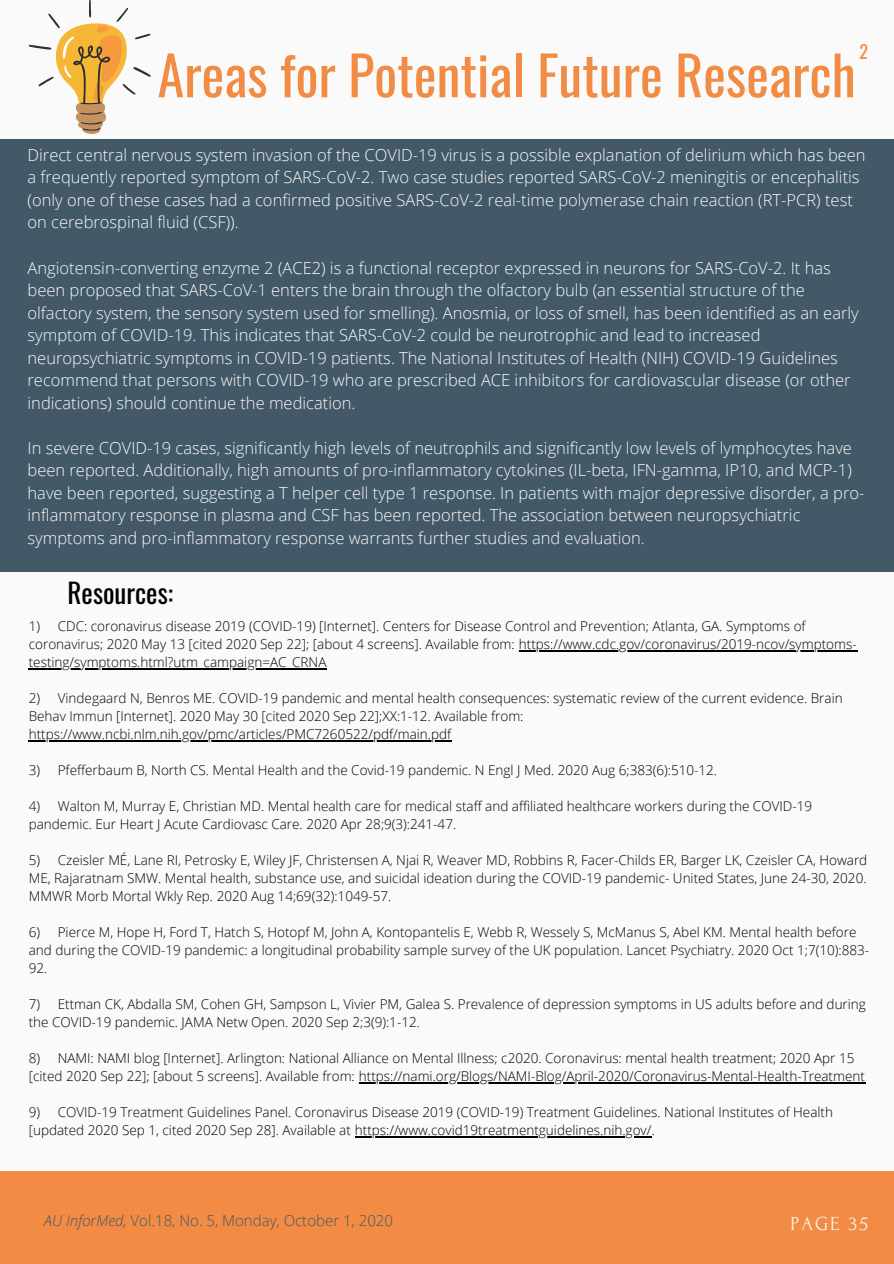
<style>
.page{position:relative;width:894px;height:1264px;background:#fff}
.page>*{position:absolute;margin:0;border:0;box-sizing:border-box;transform-origin:0 0}
.t1{font:54px "Oswald";color:#f28b43}
.t2{font:27px "Oswald";color:#000}
.t3{font:19.8px "Forum";letter-spacing:.1em;color:#fafafa}
.t4{font:18px "Oswald";color:#f28b43}
.t5{font:300 16.5px/22.5px "Open Sans";color:#fafafa}
.t6{font:300 15px "Open Sans";color:#435967}
.t7{font:300 13.5px/18px "Open Sans";color:#000}
.s1{font-style:italic}
</style>
<div class="page">
<div style="left:0;top:0;width:893px;height:1263px;background:#fafafa"></div>
<div style="left:0;top:140px;width:893px;height:432px;background:#435967"></div>
<hr style="left:519px;top:650px;width:338px;height:1px;background:#000">
<hr style="left:29px;top:668px;width:298px;height:1px;background:#000">
<hr style="left:29px;top:740px;width:422px;height:1px;background:#000">
<hr style="left:359px;top:1082px;width:506px;height:1px;background:#000">
<hr style="left:355px;top:1136px;width:296px;height:1px;background:#000">
<div style="left:0;top:1170px;width:893px;height:93px;background:#f28b43"></div>
<svg style="left:29px;top:0;width:121px;height:134px"></svg>
<h3 class="t4" style="left:859px;top:38px;width:10px">2</h3>
<h1 class="t1" style="left:157px;top:33px;width:699px">Areas for Potential Future Research</h1>
<p class="t5" style="left:28px;top:143px;width:839px">Direct central nervous system invasion of the COVID-19 virus is a possible explanation of delirium which has been a frequently reported symptom of SARS-CoV-2. Two case studies reported SARS-CoV-2 meningitis or encephalitis (only one of these cases had a confirmed positive SARS-CoV-2 real-time polymerase chain reaction (RT-PCR) test on cerebrospinal fluid (CSF)).</p>
<p class="t5" style="left:28px;top:256px;width:832px">Angiotensin-converting enzyme 2 (ACE2) is a functional receptor expressed in neurons for SARS-CoV-2. It has been proposed that SARS-CoV-1 enters the brain through the olfactory bulb (an essential structure of the olfactory system, the sensory system used for smelling). Anosmia, or loss of smell, has been identified as an early symptom of COVID-19. This indicates that SARS-CoV-2 could be neurotrophic and lead to increased neuropsychiatric symptoms in COVID-19 patients. The National Institutes of Health (NIH) COVID-19 Guidelines recommend that persons with COVID-19 who are prescribed ACE inhibitors for cardiovascular disease (or other indications) should continue the medication.</p>
<p class="t5" style="left:28px;top:436px;width:838px">In severe COVID-19 cases, significantly high levels of neutrophils and significantly low levels of lymphocytes have been reported. Additionally, high amounts of pro-inflammatory cytokines (IL-beta, IFN-gamma, IP10, and MCP-1) have been reported, suggesting a T helper cell type 1 response. In patients with major depressive disorder, a pro&shy;inflammatory response in plasma and CSF has been reported. The association between neuropsychiatric symptoms and pro-inflammatory response warrants further studies and evaluation.</p>
<h2 class="t2" style="left:68px;top:571px;width:107px">Resources:</h2>
<p class="t7" style="left:29px;top:616px;width:829px">1) CDC: coronavirus disease 2019 (COVID-19) [Internet]. Centers for Disease Control and Prevention; Atlanta, GA. Symptoms of coronavirus; 2020 May 13 [cited 2020 Sep 22]; [about 4 screens]. Available from: https://www.cdc.gov/coronavirus/2019-ncov/symptoms&shy;testing/symptoms.html?utm_campaign=AC_CRNA</p>
<p class="t7" style="left:29px;top:688px;width:815px">2) Vindegaard N, Benros ME. COVID-19 pandemic and mental health consequences: systematic review of the current evidence. Brain<br>Behav Immun [Internet]. 2020 May 30 [cited 2020 Sep 22];XX:1-12. Available from: https://www.ncbi.nlm.nih.gov/pmc/articles/PMC7260522/pdf/main.pdf</p>
<p class="t7" style="left:29px;top:760px;width:689px">3) Pfefferbaum B, North CS. Mental Health and the Covid-19 pandemic. N Engl J Med. 2020 Aug 6;383(6):510-12.</p>
<p class="t7" style="left:29px;top:796px;width:784px">4) Walton M, Murray E, Christian MD. Mental health care for medical staff and affiliated healthcare workers during the COVID-19 pandemic. Eur Heart J Acute Cardiovasc Care. 2020 Apr 28;9(3):241-47.</p>
<p class="t7" style="left:29px;top:850px;width:839px;text-align:justify">5) Czeisler MÉ, Lane RI, Petrosky E, Wiley JF, Christensen A, Njai R, Weaver MD, Robbins R, Facer-Childs ER, Barger LK, Czeisler CA, Howard ME, Rajaratnam SMW. Mental health, substance use, and suicidal ideation during the COVID-19 pandemic- United States, June 24-30, 2020.<br>MMWR Morb Mortal Wkly Rep. 2020 Aug 14;69(32):1049-57.</p>
<p class="t7" style="left:29px;top:923px;width:841px">6) Pierce M, Hope H, Ford T, Hatch S, Hotopf M, John A, Kontopantelis E, Webb R, Wessely S, McManus S, Abel KM. Mental health before and during the COVID-19 pandemic: a longitudinal probability sample survey of the UK population. Lancet Psychiatry. 2020 Oct 1;7(10):883-<br>92.</p>
<p class="t7" style="left:29px;top:995px;width:838px">7) Ettman CK, Abdalla SM, Cohen GH, Sampson L, Vivier PM, Galea S. Prevalence of depression symptoms in US adults before and during the COVID-19 pandemic. JAMA Netw Open. 2020 Sep 2;3(9):1-12.</p>
<p class="t7" style="left:29px;top:1049px;width:837px">8) NAMI: NAMI blog [Internet]. Arlington: National Alliance on Mental Illness; c2020. Coronavirus: mental health treatment; 2020 Apr 15 [cited 2020 Sep 22]; [about 5 screens]. Available from: https://nami.org/Blogs/NAMI-Blog/April-2020/Coronavirus-Mental-Health-Treatment</p>
<p class="t7" style="left:29px;top:1103px;width:805px">9) COVID-19 Treatment Guidelines Panel. Coronavirus Disease 2019 (COVID-19) Treatment Guidelines. National Institutes of Health [updated 2020 Sep 1, cited 2020 Sep 28]. Available at https://www.covid19treatmentguidelines.nih.gov/.</p>
<p class="t6" style="left:44px;top:1209px;width:350px"><span class="s1">AU InforMed,</span> Vol.18, No. 5, Monday, October 1, 2020</p>
<h3 class="t3" style="left:790px;top:1212px;width:79px">PAGE 35</h3>
</div>
